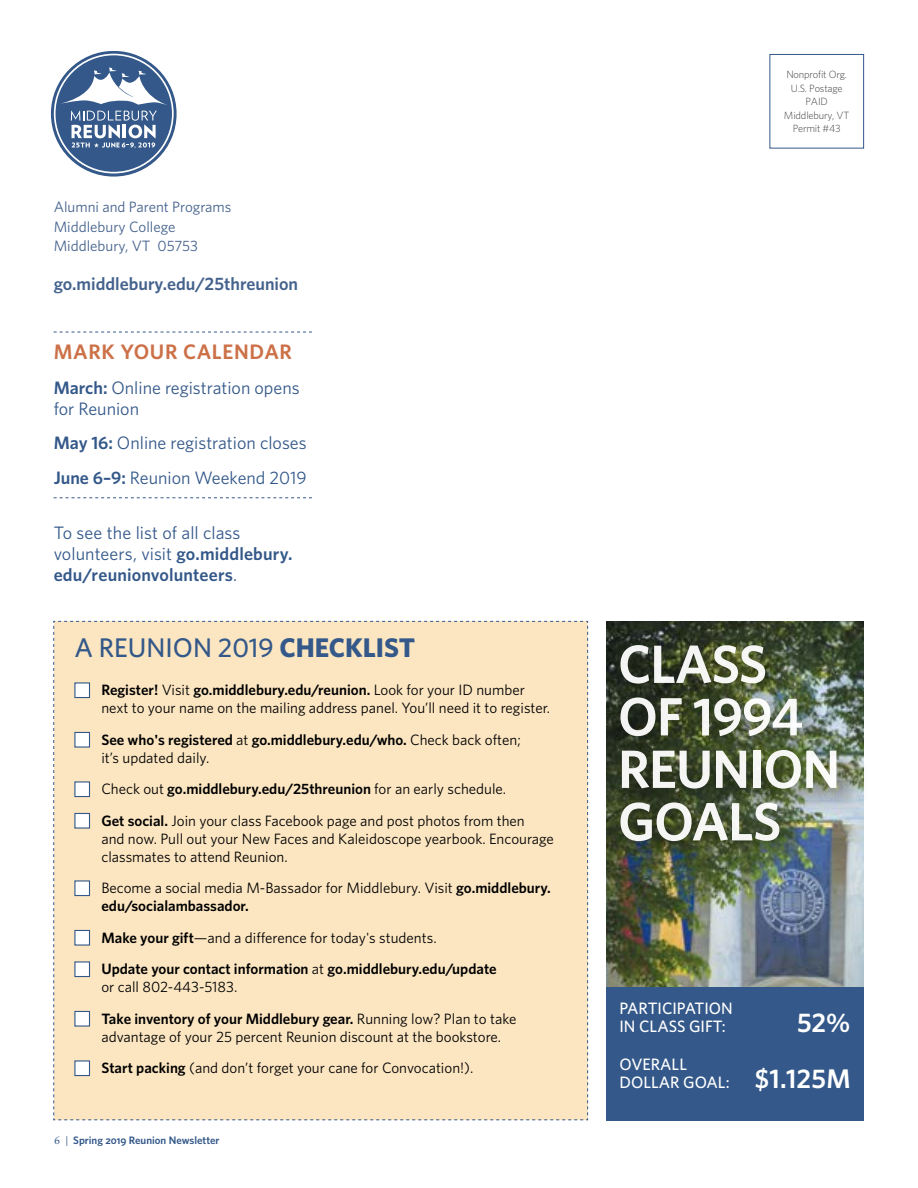
<style>
.page{position:relative;width:918px;height:1188px;background:#fff}
.page>*{position:absolute;margin:0;border:0;box-sizing:border-box;transform-origin:0 0}
.t1{font:600 54px/52.5px "Whitney";letter-spacing:-.02em;color:#fff}
.t2{font:500 27px "Whitney";color:#335889}
.t3{font:600 27px "Whitney";color:#fff}
.t4{font:600 21px "Whitney";letter-spacing:.03em;color:#cc7047}
.t5{font:18px/21px "Whitney";color:#335889}
.t6{font:600 18px "Whitney";color:#44628d}
.t7{font:500 16.5px/18px "Whitney";color:#fff}
.t8{font:15px/18px "Whitney";color:#000}
.t9{font:600 15px/18px "Whitney";color:#000}
.t10{font:15px/19.5px "Whitney";color:#44628d}
.t11{font:600 10.8px "Whitney";color:#335889}
.t12{font:300 10.5px/13.5px "Whitney";letter-spacing:-.015em;color:#414042;text-align:center}
.s1{font-weight:600}
.s2{font-weight:700}
.s3{font-weight:400}
.s4{font-family:"Epic";font-weight:400}
.s5{font-weight:600;font-size:27px}
</style>
<div class="page">
<svg style="left:54px;top:332px;width:258px;height:1px"></svg>
<svg style="left:54px;top:497px;width:258px;height:1px"></svg>
<div style="left:770px;top:54px;width:94px;height:94px;border:1px solid #335889"></div>
<svg style="left:51px;top:51px;width:126px;height:126px;fill:#335889"></svg>
<div style="left:54px;top:54px;width:120px;height:119px;border:2px solid #fff;border-radius:50%"></div>
<svg style="left:60px;top:67px;width:107px;height:81px"></svg>
<img style="left:606px;top:621px;width:258px;height:366px">
<div style="left:610px;top:633px;width:259px;height:240px;background:#000;opacity:.75"></div>
<div style="left:606px;top:987px;width:258px;height:133px;background:#335889"></div>
<div style="left:53px;top:621px;width:535px;height:500px;background:#fce6c2"></div>
<p class="t10" style="left:54px;top:197px;width:179px">Alumni and Parent Programs<br>Middlebury College<br>Middlebury, VT 05753</p>
<p class="t6" style="left:54px;top:272px;width:246px">go.middlebury.edu/25threunion</p>
<h3 class="t4" style="left:54px;top:338px;width:240px">MARK YOUR CALENDAR</h3>
<p class="t5" style="left:54px;top:377px;width:247px"><span class="s1">March:</span> Online registration opens for Reunion</p>
<p class="t5" style="left:54px;top:425px;width:255px;line-height:34.5px"><span class="s1">May 16:</span> Online registration closes<br><span class="s1">June 6–9:</span> Reunion Weekend 2019</p>
<p class="t5" style="left:54px;top:521px;width:240px">To see the list of all class volunteers, visit <span class="s1">go.middlebury. edu/reunionvolunteers</span>.</p>
<h2 class="t2" style="left:74px;top:630px;width:342px">A REUNION 2019 <span class="s2">CHECKLIST</span></h2>
<p class="t8" style="left:101px;top:681px;width:450px"><span class="s1">Register!</span> Visit <span class="s1">go.middlebury.edu/reunion.</span> Look for your ID number next to your name on the mailing address panel. You’ll need it to register.</p>
<p class="t9" style="left:101px;top:730px;width:421px">See who's registered <span class="s3">at</span> go.middlebury.edu/who. <span class="s3">Check back often; it’s updated daily.</span></p>
<p class="t8" style="left:101px;top:773px;width:425px;line-height:31.5px">Check out <span class="s1">go.middlebury.edu/25threunion</span> for an early schedule.<br><span class="s1">Get social.</span> Join your class Facebook page and post photos from then</p>
<p class="t8" style="left:101px;top:829px;width:454px">and now. Pull out your New Faces and Kaleidoscope yearbook. Encourage classmates to attend Reunion.</p>
<p class="t8" style="left:101px;top:879px;width:451px">Become a social media M-Bassador for Middlebury. Visit <span class="s1">go.middlebury. edu/socialambassador.</span></p>
<p class="t9" style="left:101px;top:921px;width:397px;line-height:31.5px">Make your gift<span class="s3">—and a difference for today's students.<br></span>Update your contact information <span class="s3">at</span> go.middlebury.edu/update</p>
<p class="t8" style="left:101px;top:971px;width:417px;line-height:31.5px">or call 802-443-5183.<br><span class="s1">Take inventory of your Middlebury gear.</span> Running low? Plan to take</p>
<p class="t8" style="left:101px;top:1020px;width:401px;line-height:31.5px">advantage of your 25 percent Reunion discount at the bookstore.<br><span class="s1">Start packing</span> (and don’t forget your cane for Convocation!).</p>
<p class="t11" style="left:54px;top:1133px;width:167px"><span class="s4">6</span> <span class="s3">|</span> Spring 2019 Reunion Newsletter</p>
<p class="t12" style="left:784px;top:68px;width:67px">Nonprofit Org.<br>U.S. Postage<br>PAID<br>Middlebury, VT<br>Permit #43</p>
<h1 class="t1" style="left:618px;top:637px;width:224px">CLASS<br>OF 1994<br>REUNION<br>GOALS</h1>
<p class="t7" style="left:620px;top:999px;width:115px">PARTICIPATION<br>IN CLASS GIFT:</p>
<h2 class="t3" style="left:797px;top:1004px;width:55px">52%</h2>
<p class="t7" style="left:620px;top:1055px;width:233px">OVERALL<br>DOLLAR GOAL: <span class="s5">$1.125M</span></p>
</div>
